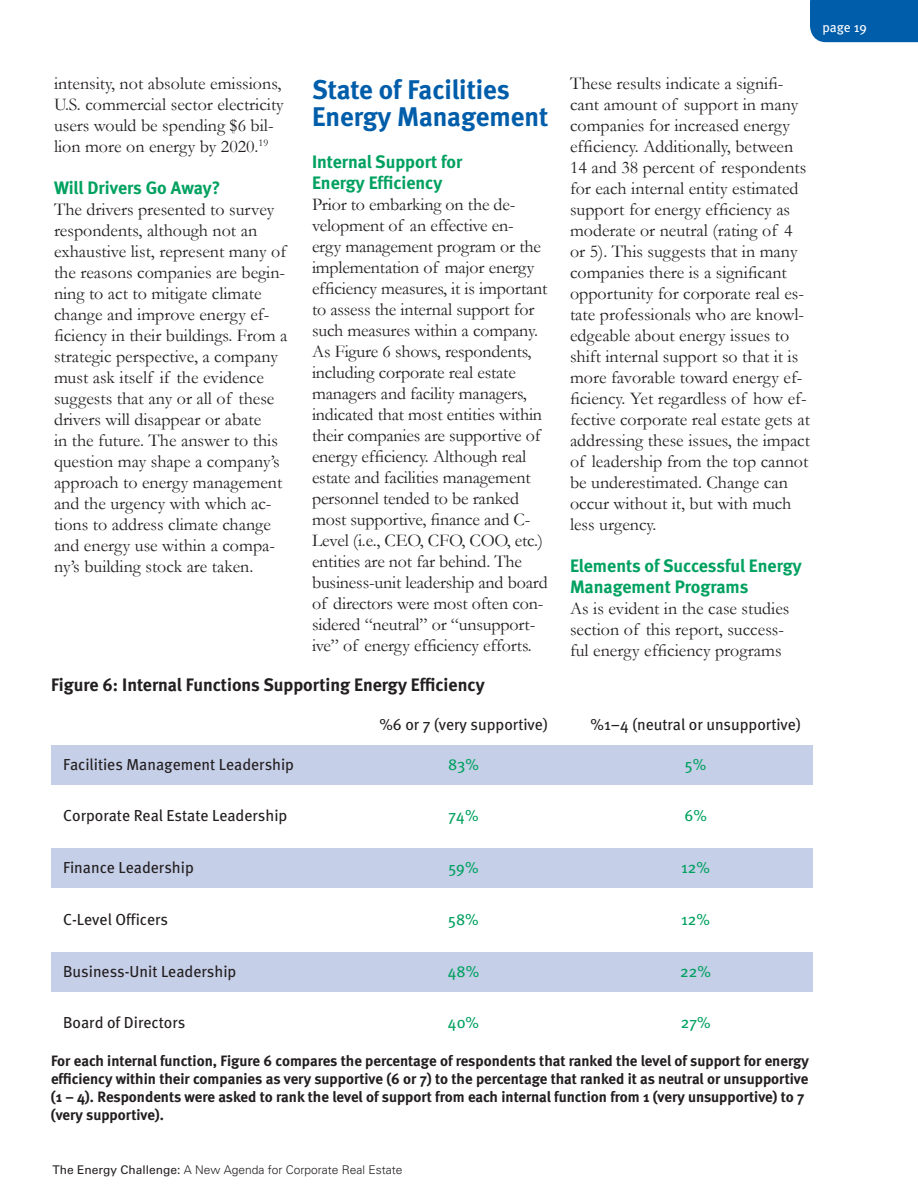
<style>
.page{position:relative;width:918px;height:1188px;background:#fff}
.page>*{position:absolute;margin:0;border:0;box-sizing:border-box;transform-origin:0 0}
.t1{font:700 27px/27px "Meta";color:#005daa}
.t2{font:18px/21px "Garamond";color:#231f20}
.t3{font:700 18px/21px "Meta";color:#00a160}
.t4{font:700 18px "Meta";color:#231f20}
.t5{font:15.9px "Meta";color:#231f20}
.t6{font:15.9px "Meta";color:#00a160}
.t7{font:700 15px/18px "Meta";color:#231f20}
.t8{font:13.5px "Meta";letter-spacing:-.01em;color:#fff}
.t9{font:300 12px "Univers";color:#231f20}
.s1{font-weight:400}
</style>
<div class="page">
<div style="left:810px;top:0;width:108px;height:42px;background:#005daa"></div>
<svg style="left:51px;top:745px;width:762px;height:247px"></svg>
<p class="t8" style="left:823px;top:23px;width:46px">page 19</p>
<p class="t2" style="left:54px;top:74px;width:231px">intensity, not absolute emissions, U.S. commercial sector electricity users would be spending $6 bil&shy;lion more on energy by 2020.<sup>19</sup></p>
<p class="t3" style="left:54px;top:180px;width:168px">Will Drivers Go Away?</p>
<p class="t2" style="left:54px;top:200px;width:235px">The drivers presented to survey respondents, although not an exhaustive list, represent many of the reasons companies are begin&shy;ning to act to mitigate climate change and improve energy ef&shy;ficiency in their buildings. From a strategic perspective, a company must ask itself if the evidence suggests that any or all of these drivers will disappear or abate<br>in the future. The answer to this question may shape a company’s approach to energy management and the urgency with which ac&shy;tions to address climate change and energy use within a compa&shy;ny’s building stock are taken.</p>
<h1 class="t1" style="left:312px;top:79px;width:238px">State of Facilities<br>Energy Management</h1>
<p class="t3" style="left:312px;top:153px;width:152px">Internal Support for<br>Energy Efficiency</p>
<p class="t2" style="left:312px;top:194px;width:237px">Prior to embarking on the de&shy;velopment of an effective en-<br>ergy management program or the implementation of major energy efficiency measures, it is important to assess the internal support for such measures within a company.<br>As Figure 6 shows, respondents, including corporate real estate managers and facility managers, indicated that most entities within their companies are supportive of energy efficiency. Although real estate and facilities management personnel tended to be ranked most supportive, finance and C-Level (i.e., CEO, CFO, COO, etc.) entities are not far behind. The business-unit leadership and board of directors were most often con&shy;sidered “neutral” or “unsupport&shy;ive” of energy efficiency efforts.</p>
<p class="t4" style="left:51px;top:678px;width:435px">Figure 6: Internal Functions Supporting Energy Efficiency</p>
<p class="t2" style="left:570px;top:74px;width:242px">These results indicate a signifi&shy;cant amount of support in many companies for increased energy efficiency. Additionally, between<br>14 and 38 percent of respondents for each internal entity estimated support for energy efficiency as moderate or neutral (rating of 4 or 5). This suggests that in many companies there is a significant opportunity for corporate real es&shy;tate professionals who are knowl&shy;edgeable about energy issues to shift internal support so that it is more favorable toward energy ef&shy;ficiency. Yet regardless of how ef&shy;fective corporate real estate gets at addressing these issues, the impact of leadership from the top cannot be underestimated. Change can occur without it, but with much less urgency.</p>
<p class="t3" style="left:570px;top:558px;width:233px">Elements of Successful Energy<br>Management Programs</p>
<p class="t2" style="left:570px;top:599px;width:221px">As is evident in the case studies section of this report, success&shy;ful energy efficiency programs</p>
<p class="t5" style="left:63px;top:759px;width:233px">Facilities Management Leadership</p>
<p class="t5" style="left:63px;top:810px;width:226px">Corporate Real Estate Leadership</p>
<p class="t5" style="left:63px;top:862px;width:132px">Finance Leadership</p>
<p class="t5" style="left:63px;top:914px;width:107px">C-Level Officers</p>
<p class="t5" style="left:63px;top:966px;width:175px">Business-Unit Leadership</p>
<p class="t5" style="left:63px;top:1017px;width:124px">Board of Directors</p>
<p class="t5" style="left:379px;top:719px;width:170px">%6 or 7 (very supportive)</p>
<p class="t5" style="left:591px;top:719px;width:212px">%1–4 (neutral or unsupportive)</p>
<p class="t6" style="left:448px;top:759px;width:32px">83%</p>
<p class="t6" style="left:449px;top:810px;width:31px">74%</p>
<p class="t6" style="left:449px;top:862px;width:32px">59%</p>
<p class="t6" style="left:448px;top:914px;width:32px">58%</p>
<p class="t6" style="left:448px;top:966px;width:33px">48%</p>
<p class="t6" style="left:448px;top:1017px;width:33px">40%</p>
<p class="t6" style="left:685px;top:759px;width:23px">5%</p>
<p class="t6" style="left:684px;top:810px;width:24px">6%</p>
<p class="t6" style="left:681px;top:862px;width:30px">12%</p>
<p class="t6" style="left:681px;top:914px;width:30px">12%</p>
<p class="t6" style="left:680px;top:966px;width:32px">22%</p>
<p class="t6" style="left:681px;top:1017px;width:31px">27%</p>
<p class="t7" style="left:51px;top:1053px;width:759px">For each internal function, Figure 6 compares the percentage of respondents that ranked the level of support for energy efficiency within their companies as very supportive (6 or 7) to the percentage that ranked it as neutral or unsupportive (1 – 4). Respondents were asked to rank the level of support from each internal function from 1 (very unsupportive) to 7 (very supportive).</p>
<p class="t9" style="left:52px;top:1165px;width:352px"><span class="s1">The Energy Challenge:</span> A New Agenda for Corporate Real Estate</p>
</div>
